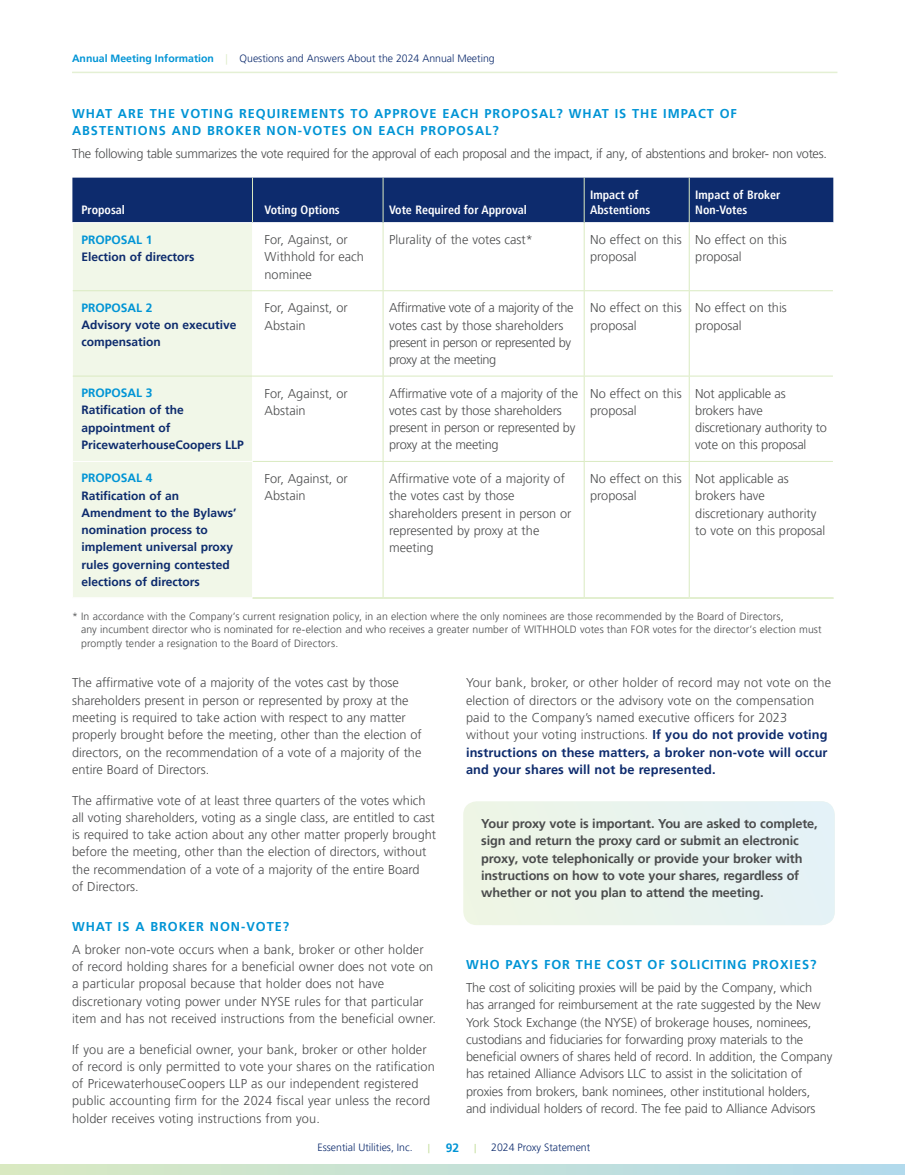
<style>
.page{position:relative;width:905px;height:1175px;background:#fff}
.page>*{position:absolute;margin:0;border:0;box-sizing:border-box;transform-origin:0 0}
.subhead8_12{font:300 12.75px/17.2px "Frutiger LT Pro";color:#4b4c4d}
.subhead8_12-2{font:300 12.75px/17.2px "Frutiger LT Pro";letter-spacing:-.02em;color:#4b4c4d}
.subhead8_12-3{font:700 12.75px/17.2px "Frutiger LT Pro";letter-spacing:-.015em;color:#4b4c4d}
.subhead8_12-4{font:700 12.75px/17.2px "Frutiger LT Pro";letter-spacing:.075em;color:#0094d5}
.subhead8_12-5{font:300 12.75px/17.2px "Frutiger LT Pro";letter-spacing:-.03em;color:#4b4c4d}
.subhead8_12-6{font:700 12px/17.2px "Frutiger LT Pro";color:#0d2b6d}
.subhead8_12-7{font:700 condensed 12px/15px "Frutiger LT Pro";color:#fff}
.t1{font:700 12px "Frutiger LT Pro";color:#0094d5}
.subhead8_12-8{font:300 10.5px/13.5px "Frutiger LT Pro";letter-spacing:.015em;color:#4b4c4d}
.t2{font:300 10.5px "Frutiger LT Pro";color:#0d2b6d}
.s1{font-weight:700;color:#0094d5}
.s2{color:#daeac1}
.s3{color:#0094d5}
.s4{font-weight:700;color:#0d2b6d}
</style>
<div class="page">
<svg style="left:0;top:1164px;width:904px;height:10px;background:#c5e1d6"></svg>
<svg style="left:474px;top:1144px;width:2px;height:9px"></svg>
<hr style="left:72px;top:72px;width:765px;height:1px;background:#e4f0d4">
<div style="left:72px;top:178px;width:761px;height:44px;background:#0d2b6d"></div>
<div style="left:73px;top:223px;width:179px;height:374px;background:#f1f7e8"></div>
<hr style="left:688px;top:178px;width:1px;height:44px;background:#daeac1">
<hr style="left:688px;top:223px;width:1px;height:67px;background:#daeac1">
<hr style="left:688px;top:291px;width:1px;height:85px;background:#daeac1">
<hr style="left:688px;top:376px;width:1px;height:85px;background:#daeac1">
<hr style="left:688px;top:462px;width:1px;height:135px;background:#daeac1">
<hr style="left:252px;top:597px;width:131px;height:1px;background:#daeac1">
<hr style="left:383px;top:597px;width:201px;height:1px;background:#daeac1">
<hr style="left:584px;top:597px;width:105px;height:1px;background:#daeac1">
<hr style="left:689px;top:597px;width:144px;height:1px;background:#daeac1">
<hr style="left:72px;top:461px;width:181px;height:1px;background:#fff">
<hr style="left:252px;top:290px;width:131px;height:1px;background:#daeac1">
<hr style="left:383px;top:290px;width:201px;height:1px;background:#daeac1">
<hr style="left:584px;top:290px;width:105px;height:1px;background:#daeac1">
<hr style="left:689px;top:290px;width:143px;height:1px;background:#daeac1">
<hr style="left:252px;top:376px;width:131px;height:1px;background:#daeac1">
<hr style="left:383px;top:376px;width:201px;height:1px;background:#daeac1">
<hr style="left:584px;top:376px;width:105px;height:1px;background:#daeac1">
<hr style="left:689px;top:376px;width:143px;height:1px;background:#daeac1">
<hr style="left:253px;top:461px;width:130px;height:1px;background:#daeac1">
<hr style="left:383px;top:461px;width:201px;height:1px;background:#daeac1">
<hr style="left:584px;top:461px;width:105px;height:1px;background:#daeac1">
<hr style="left:689px;top:461px;width:143px;height:1px;background:#daeac1">
<hr style="left:252px;top:178px;width:1px;height:44px;background:#daeac1">
<hr style="left:382px;top:178px;width:1px;height:45px;background:#daeac1">
<hr style="left:584px;top:178px;width:1px;height:45px;background:#daeac1">
<hr style="left:382px;top:223px;width:1px;height:67px;background:#daeac1">
<hr style="left:584px;top:223px;width:1px;height:67px;background:#daeac1">
<hr style="left:382px;top:291px;width:1px;height:85px;background:#daeac1">
<hr style="left:584px;top:291px;width:1px;height:85px;background:#daeac1">
<hr style="left:382px;top:376px;width:1px;height:85px;background:#daeac1">
<hr style="left:584px;top:376px;width:1px;height:85px;background:#daeac1">
<hr style="left:382px;top:462px;width:1px;height:135px;background:#daeac1">
<hr style="left:584px;top:462px;width:1px;height:135px;background:#daeac1">
<hr style="left:73px;top:290px;width:179px;height:1px;background:#daeac1">
<hr style="left:73px;top:376px;width:179px;height:1px;background:#daeac1">
<div style="left:463px;top:801px;width:371px;height:124px;background:#e9f4ed;border-radius:14px"></div>
<p class="t2" style="left:72px;top:52px;width:424px"><span class="s1">Annual Meeting Information</span> <span class="s2">|</span> Questions and Answers About the 2024 Annual Meeting</p>
<p class="subhead8_12-4" style="left:72px;top:105px;width:666px">WHAT ARE THE VOTING REQUIREMENTS TO APPROVE EACH PROPOSAL? WHAT IS THE IMPACT OF<br>ABSTENTIONS AND BROKER NON-VOTES ON EACH PROPOSAL?</p>
<p class="subhead8_12-2" style="left:72px;top:145px;width:756px">The following table summarizes the vote required for the approval of each proposal and the impact, if any, of abstentions and broker- non votes.</p>
<p class="subhead8_12-7" style="left:81px;top:202px;width:45px">Proposal</p>
<p class="subhead8_12-7" style="left:264px;top:202px;width:77px">Voting Options</p>
<p class="subhead8_12-7" style="left:389px;top:202px;width:139px">Vote Required for Approval</p>
<p class="subhead8_12-7" style="left:590px;top:187px;width:62px">Impact of<br>Abstentions</p>
<p class="subhead8_12-7" style="left:695px;top:187px;width:87px">Impact of Broker<br>Non-Votes</p>
<p class="subhead8_12-6" style="left:81px;top:231px;width:115px"><span class="s3">PROPOSAL 1<br></span>Election of directors</p>
<p class="subhead8_12" style="left:264px;top:231px;width:101px">For, Against, or<br>Withhold for each nominee</p>
<p class="subhead8_12" style="left:389px;top:231px;width:145px">Plurality of the votes cast*</p>
<p class="subhead8_12" style="left:590px;top:231px;width:93px">No effect on this proposal</p>
<p class="subhead8_12" style="left:695px;top:231px;width:93px">No effect on this proposal</p>
<p class="subhead8_12-6" style="left:81px;top:299px;width:157px"><span class="s3">PROPOSAL 2<br></span>Advisory vote on executive compensation</p>
<p class="subhead8_12" style="left:264px;top:299px;width:85px">For, Against, or<br>Abstain</p>
<p class="subhead8_12-5" style="left:389px;top:299px;width:186px">Affirmative vote of a majority of the votes cast by those shareholders present in person or represented by proxy at the meeting</p>
<p class="subhead8_12" style="left:590px;top:299px;width:93px">No effect on this proposal</p>
<p class="subhead8_12" style="left:695px;top:299px;width:93px">No effect on this proposal</p>
<p class="subhead8_12-6" style="left:81px;top:384px;width:164px"><span class="s3">PROPOSAL 3<br></span>Ratification of the appointment of<br>PricewaterhouseCoopers LLP</p>
<p class="subhead8_12" style="left:264px;top:385px;width:85px">For, Against, or<br>Abstain</p>
<p class="subhead8_12-2" style="left:389px;top:385px;width:190px">Affirmative vote of a majority of the votes cast by those shareholders present in person or represented by proxy at the meeting</p>
<p class="subhead8_12" style="left:590px;top:385px;width:93px">No effect on this proposal</p>
<p class="subhead8_12" style="left:695px;top:385px;width:133px">Not applicable as brokers have discretionary authority to vote on this proposal</p>
<p class="subhead8_12-6" style="left:81px;top:469px;width:157px"><span class="s3">PROPOSAL 4<br></span>Ratification of an<br>Amendment to the Bylaws’ nomination process to implement universal proxy rules governing contested elections of directors</p>
<p class="subhead8_12" style="left:264px;top:470px;width:85px">For, Against, or<br>Abstain</p>
<p class="subhead8_12" style="left:389px;top:470px;width:184px">Affirmative vote of a majority of the votes cast by those shareholders present in person or represented by proxy at the meeting</p>
<p class="subhead8_12" style="left:590px;top:470px;width:93px">No effect on this proposal</p>
<p class="subhead8_12" style="left:695px;top:470px;width:132px">Not applicable as brokers have discretionary authority to vote on this proposal</p>
<p class="subhead8_12-8" style="left:81px;top:609px;width:742px;text-indent:-9px">* In accordance with the Company’s current resignation policy, in an election where the only nominees are those recommended by the Board of Directors,<br>any incumbent director who is nominated for re-election and who receives a greater number of WITHHOLD votes than FOR votes for the director’s election must promptly tender a resignation to the Board of Directors.</p>
<p class="subhead8_12" style="left:72px;top:674px;width:351px">The affirmative vote of a majority of the votes cast by those shareholders present in person or represented by proxy at the meeting is required to take action with respect to any matter properly brought before the meeting, other than the election of directors, on the recommendation of a vote of a majority of the entire Board of Directors.</p>
<p class="subhead8_12" style="left:72px;top:791px;width:365px">The affirmative vote of at least three quarters of the votes which all voting shareholders, voting as a single class, are entitled to cast is required to take action about any other matter properly brought before the meeting, other than the election of directors, without the recommendation of a vote of a majority of the entire Board<br>of Directors.</p>
<p class="subhead8_12-4" style="left:72px;top:917px;width:219px">WHAT IS A BROKER NON-VOTE?</p>
<p class="subhead8_12" style="left:72px;top:940px;width:365px">A broker non-vote occurs when a bank, broker or other holder of record holding shares for a beneficial owner does not vote on a particular proposal because that holder does not have discretionary voting power under NYSE rules for that particular item and has not received instructions from the beneficial owner.</p>
<p class="subhead8_12" style="left:72px;top:1040px;width:364px">If you are a beneficial owner, your bank, broker or other holder of record is only permitted to vote your shares on the ratification of PricewaterhouseCoopers LLP as our independent registered public accounting firm for the 2024 fiscal year unless the record holder receives voting instructions from you.</p>
<p class="subhead8_12" style="left:466px;top:674px;width:366px">Your bank, broker, or other holder of record may not vote on the election of directors or the advisory vote on the compensation paid to the Company’s named executive officers for 2023 without your voting instructions. <span class="s4">If you do not provide voting instructions on these matters, a broker non-vote will occur and your shares will not be represented.</span></p>
<p class="subhead8_12-3" style="left:481px;top:815px;width:338px">Your proxy vote is important. You are asked to complete, sign and return the proxy card or submit an electronic proxy, vote telephonically or provide your broker with instructions on how to vote your shares, regardless of whether or not you plan to attend the meeting.</p>
<p class="subhead8_12-4" style="left:466px;top:955px;width:352px">WHO PAYS FOR THE COST OF SOLICITING PROXIES?</p>
<p class="subhead8_12" style="left:466px;top:979px;width:368px">The cost of soliciting proxies will be paid by the Company, which has arranged for reimbursement at the rate suggested by the New York Stock Exchange (the NYSE) of brokerage houses, nominees, custodians and fiduciaries for forwarding proxy materials to the beneficial owners of shares held of record. In addition, the Company has retained Alliance Advisors LLC to assist in the solicitation of proxies from brokers, bank nominees, other institutional holders, and individual holders of record. The fee paid to Alliance Advisors</p>
<p class="t2" style="left:317px;top:1141px;width:97px">Essential Utilities, Inc.</p>
<p class="t1" style="left:446px;top:1141px;width:15px">92</p>
<p class="t2" style="left:491px;top:1141px;width:100px">2024 Proxy Statement</p>
</div>
